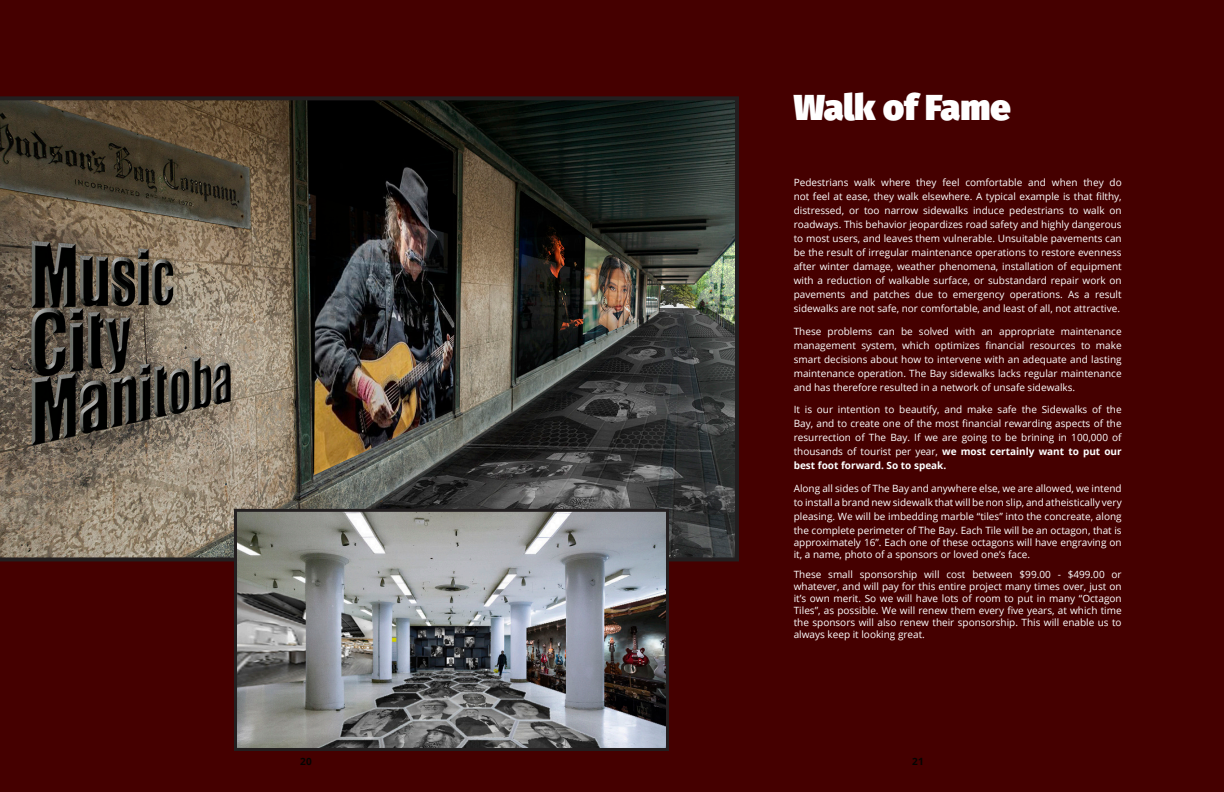
<style>
.page{position:relative;width:1224px;height:792px;background:#450000}
.page>*{position:absolute;margin:0;border:0;box-sizing:border-box;transform-origin:0 0}
.t1{font:900 36px "Fira Sans";color:#fff}
.t2{font:10px/14px "Open Sans";color:#fff;text-align:justify}
.t3{font:700 10px "Open Sans";color:#040503}
.s1{font-weight:700}
</style>
<div class="page">
<img style="left:0;top:96px;width:739px;height:465px">
<img style="left:238px;top:513px;width:427px;height:234px">
<div style="left:234px;top:509px;width:435px;height:242px;border:3px solid #231f20"></div>
<p class="t1" style="left:794px;top:74px;width:218px">Walk of Fame</p>
<p class="t2" style="left:794px;top:175px;width:329px">Pedestrians walk where they feel comfortable and when they do not feel at ease, they walk elsewhere. A typical example is that filthy, distressed, or too narrow sidewalks induce pedestrians to walk on roadways. This behavior jeopardizes road safety and highly dangerous to most users, and leaves them vulnerable. Unsuitable pavements can be the result of irregular maintenance operations to restore evenness after winter damage, weather phenomena, installation of equipment with a reduction of walkable surface, or substandard repair work on pavements and patches due to emergency operations. As a result sidewalks are not safe, nor comfortable, and least of all, not attractive.</p>
<p class="t2" style="left:794px;top:324px;width:329px">These problems can be solved with an appropriate maintenance management system, which optimizes financial resources to make smart decisions about how to intervene with an adequate and lasting maintenance operation. The Bay sidewalks lacks regular maintenance and has therefore resulted in a network of unsafe sidewalks.</p>
<p class="t2" style="left:794px;top:402px;width:329px">It is our intention to beautify, and make safe the Sidewalks of the Bay, and to create one of the most financial rewarding aspects of the resurrection of The Bay. If we are going to be brining in 100,000 of thousands of tourist per year, <span class="s1">we most certainly want to put our best foot forward. So to speak.</span></p>
<p class="t2" style="left:794px;top:481px;width:329px">Along all sides of The Bay and anywhere else, we are allowed, we intend to install a brand new sidewalk that will be non slip, and atheistically very pleasing. We will be imbedding marble “tiles” into the concreate, along the complete perimeter of The Bay. Each Tile will be an octagon, that is</p>
<p class="t2" style="left:794px;top:536px;width:329px;line-height:12px">approximately 16”. Each one of these octagons will have engraving on it, a name, photo of a sponsors or loved one’s face.</p>
<p class="t2" style="left:794px;top:568px;width:329px;line-height:12px">These small sponsorship will cost between $99.00 - $499.00 or whatever, and will pay for this entire project many times over, just on it’s own merit. So we will have lots of room to put in many “Octagon Tiles”, as possible. We will renew them every five years, at which time the sponsors will also renew their sponsorship. This will enable us to always keep it looking great.</p>
<p class="t3" style="left:300px;top:754px;width:13px">20</p>
<p class="t3" style="left:912px;top:754px;width:13px">21</p>
</div>
